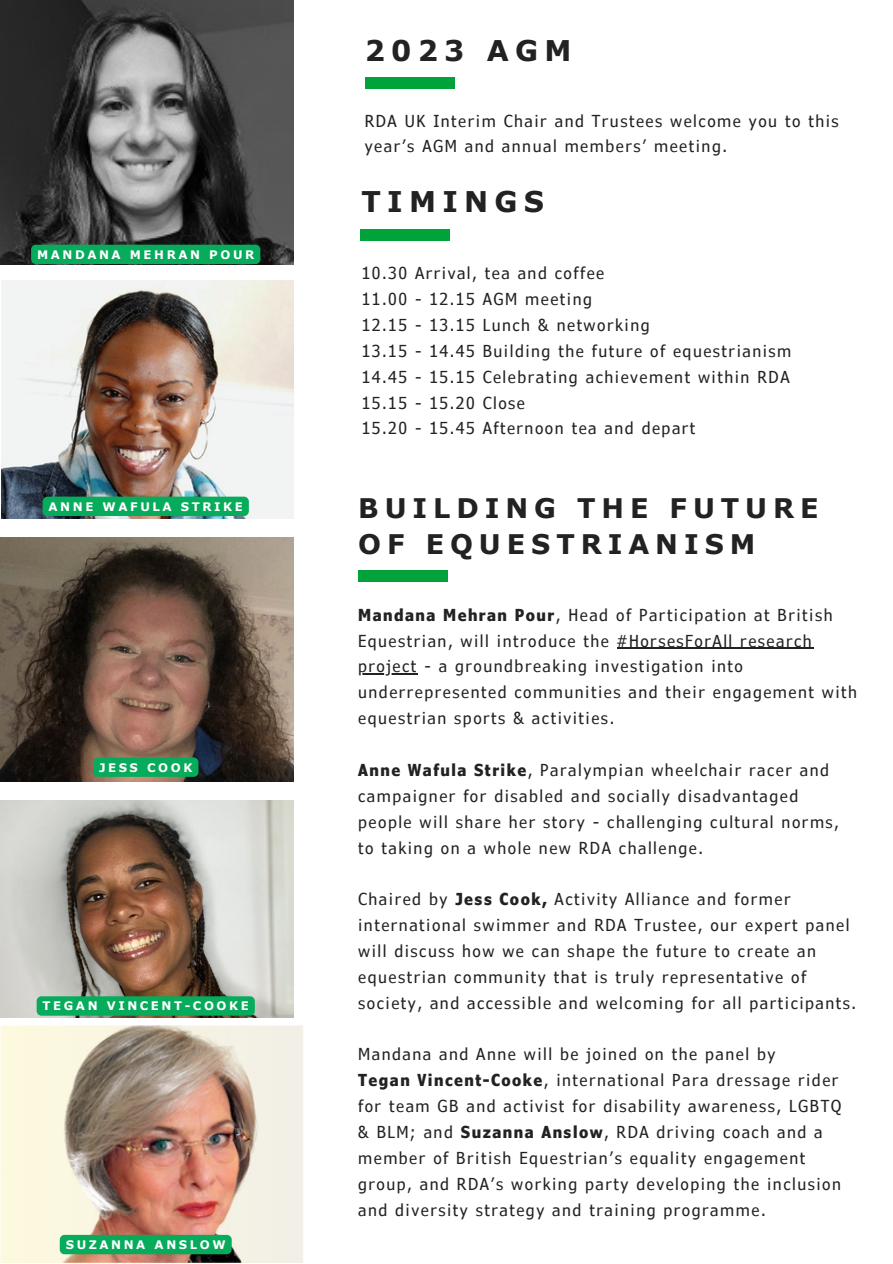
<style>
.page{position:relative;width:893px;height:1264px;background:#fff}
.page>*{position:absolute;margin:0;border:0;box-sizing:border-box;transform-origin:0 0}
.t1{font:700 28.5px "Verdana Pro";letter-spacing:.22em;color:#222224}
.t2{font:700 27px "Verdana Pro";letter-spacing:.22em;color:#222224}
.t3{font:condensed 16.5px/25.8px "Verdana Pro";letter-spacing:.09em;color:#222224}
.t4{font:700 11.7px "Verdana Pro";letter-spacing:.22em;color:#fff}
.s1{font-weight:700}
</style>
<div class="page">
<div style="left:365px;top:78px;width:89px;height:11px;background:#00a23a"></div>
<div style="left:360px;top:229px;width:90px;height:11px;background:#00a23a"></div>
<div style="left:358px;top:570px;width:90px;height:12px;background:#00a23a"></div>
<img style="left:0;top:0;width:293px;height:264px">
<img style="left:2px;top:281px;width:291px;height:237px">
<img style="left:0;top:537px;width:293px;height:244px">
<img style="left:0;top:800px;width:293px;height:217px">
<img style="left:0;top:1025px;width:303px;height:237px">
<hr style="left:617px;top:647px;width:196px;height:2px;background:#222224">
<hr style="left:358px;top:673px;width:60px;height:1px;background:#222224">
<div style="left:37px;top:996px;width:218px;height:19px;background:#06ab5b"></div>
<div style="left:43px;top:496px;width:206px;height:20px;background:#06ab5b"></div>
<div style="left:93px;top:757px;width:105px;height:19px;background:#06ab5b"></div>
<div style="left:60px;top:1234px;width:172px;height:20px;background:#06ab5b"></div>
<div style="left:31px;top:245px;width:229px;height:19px;background:#06ab5b"></div>
<p class="t4" style="left:37px;top:247px;width:219px">MANDANA MEHRAN POUR</p>
<p class="t4" style="left:49px;top:499px;width:196px">ANNE WAFULA STRIKE</p>
<p class="t4" style="left:99px;top:759px;width:95px">JESS COOK</p>
<p class="t4" style="left:43px;top:998px;width:208px">TEGAN VINCENT-COOKE</p>
<p class="t4" style="left:66px;top:1237px;width:161px">SUZANNA ANSLOW</p>
<p class="t1" style="left:365px;top:32px;width:208px">2023 AGM</p>
<p class="t3" style="left:365px;top:107px;width:475px">RDA UK Interim Chair and Trustees welcome you to this year’s AGM and annual members’ meeting.</p>
<p class="t1" style="left:361px;top:183px;width:184px">TIMINGS</p>
<p class="t3" style="left:362px;top:260px;width:244px">10.30 Arrival, tea and coffee</p>
<p class="t3" style="left:362px;top:286px;width:232px">11.00 - 12.15 AGM meeting</p>
<p class="t3" style="left:362px;top:311px;width:289px">12.15 - 13.15 Lunch &amp; networking</p>
<p class="t3" style="left:362px;top:337px;width:431px">13.15 - 14.45 Building the future of equestrianism</p>
<p class="t3" style="left:362px;top:363px;width:429px">14.45 - 15.15 Celebrating achievement within RDA</p>
<p class="t3" style="left:362px;top:389px;width:165px">15.15 - 15.20 Close</p>
<p class="t3" style="left:362px;top:415px;width:335px">15.20 - 15.45 Afternoon tea and depart</p>
<p class="t2" style="left:358px;top:491px;width:462px">BUILDING THE FUTURE</p>
<p class="t2" style="left:358px;top:527px;width:399px">OF EQUESTRIANISM</p>
<p class="t3" style="left:358px;top:601px;width:500px"><span class="s1">Mandana Mehran Pour</span>, Head of Participation at British Equestrian, will introduce the #HorsesForAll research project - a groundbreaking investigation into underrepresented communities and their engagement with equestrian sports &amp; activities.</p>
<p class="t3" style="left:358px;top:756px;width:482px"><span class="s1">Anne Wafula Strike</span>, Paralympian wheelchair racer and campaigner for disabled and socially disadvantaged people will share her story - challenging cultural norms, to taking on a whole new RDA challenge.</p>
<p class="t3" style="left:358px;top:885px;width:499px">Chaired by <span class="s1">Jess Cook,</span> Activity Alliance and former international swimmer and RDA Trustee, our expert panel will discuss how we can shape the future to create an equestrian community that is truly representative of society, and accessible and welcoming for all participants.</p>
<p class="t3" style="left:358px;top:1040px;width:419px">Mandana and Anne will be joined on the panel by</p>
<p class="t3" style="left:358px;top:1066px;width:484px"><span class="s1">Tegan Vincent-Cooke</span>, international Para dressage rider for team GB and activist for disability awareness, LGBTQ &amp; BLM; and <span class="s1">Suzanna Anslow</span>, RDA driving coach and a member of British Equestrian’s equality engagement group, and RDA’s working party developing the inclusion and diversity strategy and training programme.</p>
</div>
